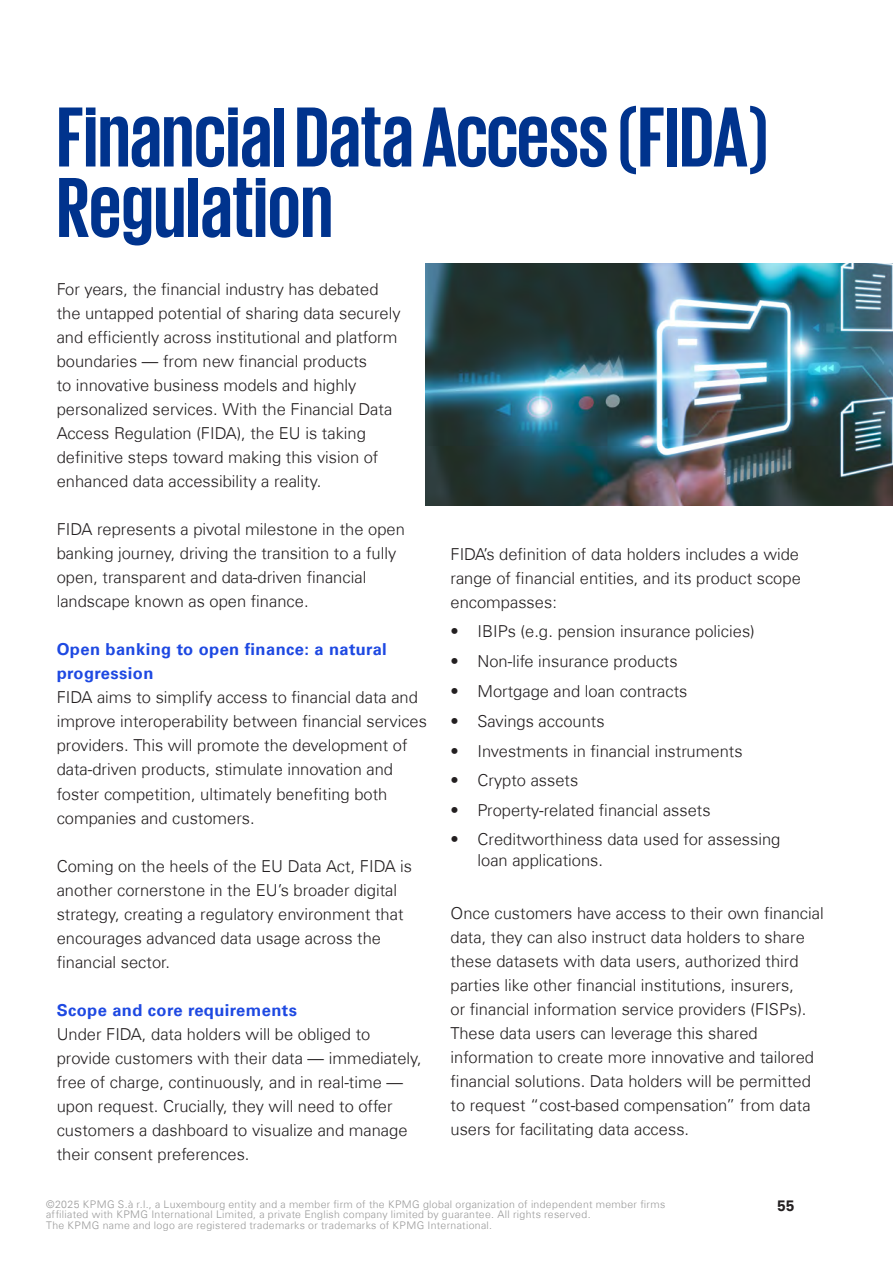
<style>
.page{position:relative;width:893px;height:1263px;background:#fff}
.page>*{position:absolute;margin:0;border:0;box-sizing:border-box;transform-origin:0 0}
.Kapitel_Headline_blau___KPMG_Bold_40pt{font:700 87px/70.5px "KPMG";color:#00338d}
.Kapitel_Headline_blau___KPMG_Bold_40pt-2{font:300 16.5px/24px "Universfor KPMG";color:#231f20}
.Kapitel_Headline_blau___KPMG_Bold_40pt-3{font:700 16.5px/24px "Universfor KPMG";letter-spacing:.025em;color:#1e49e2}
.t1{font:700 15px "Universfor KPMG";color:#231f20}
.t2{font:300 10.5px/10.5px "Universfor KPMG";letter-spacing:.03em;color:#989898}
</style>
<div class="page">
<img style="left:425px;top:263px;width:468px;height:243px">
<p class="Kapitel_Headline_blau___KPMG_Bold_40pt" style="left:57px;top:99px;width:714px">Financial Data Access (FIDA)<br>Regulation</p>
<p class="Kapitel_Headline_blau___KPMG_Bold_40pt-2" style="left:57px;top:277px;width:345px">For years, the financial industry has debated the untapped potential of sharing data securely and efficiently across institutional and platform boundaries — from new financial products<br>to innovative business models and highly personalized services. With the Financial Data Access Regulation (FIDA), the EU is taking definitive steps toward making this vision of enhanced data accessibility a reality.</p>
<p class="Kapitel_Headline_blau___KPMG_Bold_40pt-2" style="left:57px;top:517px;width:350px">FIDA represents a pivotal milestone in the open banking journey, driving the transition to a fully open, transparent and data-driven financial landscape known as open finance.</p>
<p class="Kapitel_Headline_blau___KPMG_Bold_40pt-3" style="left:57px;top:638px;width:332px">Open banking to open finance: a natural progression</p>
<p class="Kapitel_Headline_blau___KPMG_Bold_40pt-2" style="left:57px;top:685px;width:372px">FIDA aims to simplify access to financial data and improve interoperability between financial services providers. This will promote the development of data-driven products, stimulate innovation and foster competition, ultimately benefiting both companies and customers.</p>
<p class="Kapitel_Headline_blau___KPMG_Bold_40pt-2" style="left:57px;top:854px;width:357px">Coming on the heels of the EU Data Act, FIDA is another cornerstone in the EU’s broader digital strategy, creating a regulatory environment that encourages advanced data usage across the financial sector.</p>
<p class="Kapitel_Headline_blau___KPMG_Bold_40pt-3" style="left:57px;top:998px;width:242px">Scope and core requirements</p>
<p class="Kapitel_Headline_blau___KPMG_Bold_40pt-2" style="left:57px;top:1022px;width:367px">Under FIDA, data holders will be obliged to provide customers with their data — immediately, free of charge, continuously, and in real-time — upon request. Crucially, they will need to offer customers a dashboard to visualize and manage their consent preferences.</p>
<p class="Kapitel_Headline_blau___KPMG_Bold_40pt-2" style="left:450px;top:542px;width:352px;text-align:justify">FIDA’s definition of data holders includes a wide range of financial entities, and its product scope encompasses:</p>
<p class="Kapitel_Headline_blau___KPMG_Bold_40pt-2" style="left:450px;top:619px;width:306px">• IBIPs (e.g. pension insurance policies)</p>
<p class="Kapitel_Headline_blau___KPMG_Bold_40pt-2" style="left:450px;top:649px;width:229px">• Non-life insurance products</p>
<p class="Kapitel_Headline_blau___KPMG_Bold_40pt-2" style="left:450px;top:679px;width:238px">• Mortgage and loan contracts</p>
<p class="Kapitel_Headline_blau___KPMG_Bold_40pt-2" style="left:450px;top:709px;width:156px">• Savings accounts</p>
<p class="Kapitel_Headline_blau___KPMG_Bold_40pt-2" style="left:450px;top:739px;width:294px">• Investments in financial instruments</p>
<p class="Kapitel_Headline_blau___KPMG_Bold_40pt-2" style="left:450px;top:768px;width:129px">• Crypto assets</p>
<p class="Kapitel_Headline_blau___KPMG_Bold_40pt-2" style="left:450px;top:798px;width:262px">• Property-related financial assets</p>
<p class="Kapitel_Headline_blau___KPMG_Bold_40pt-2" style="left:477px;top:829px;width:304px;line-height:21px;text-indent:-27px">• Creditworthiness data used for assessing loan applications.</p>
<p class="Kapitel_Headline_blau___KPMG_Bold_40pt-2" style="left:451px;top:901px;width:375px">Once customers have access to their own financial data, they can also instruct data holders to share these datasets with data users, authorized third parties like other financial institutions, insurers,<br>or financial information service providers (FISPs).<br>These data users can leverage this shared information to create more innovative and tailored financial solutions. Data holders will be permitted to request “cost-based compensation” from data users for facilitating data access.</p>
<p class="t2" style="left:46px;top:1199px;width:621px">©2025 KPMG S.à r.l., a Luxembourg entity and a member firm of the KPMG global organization of independent member firms affiliated with KPMG International Limited, a private English company limited by guarantee. All rights reserved.<br>The KPMG name and logo are registered trademarks or trademarks of KPMG International.</p>
<p class="t1" style="left:777px;top:1197px;width:19px">55</p>
</div>
